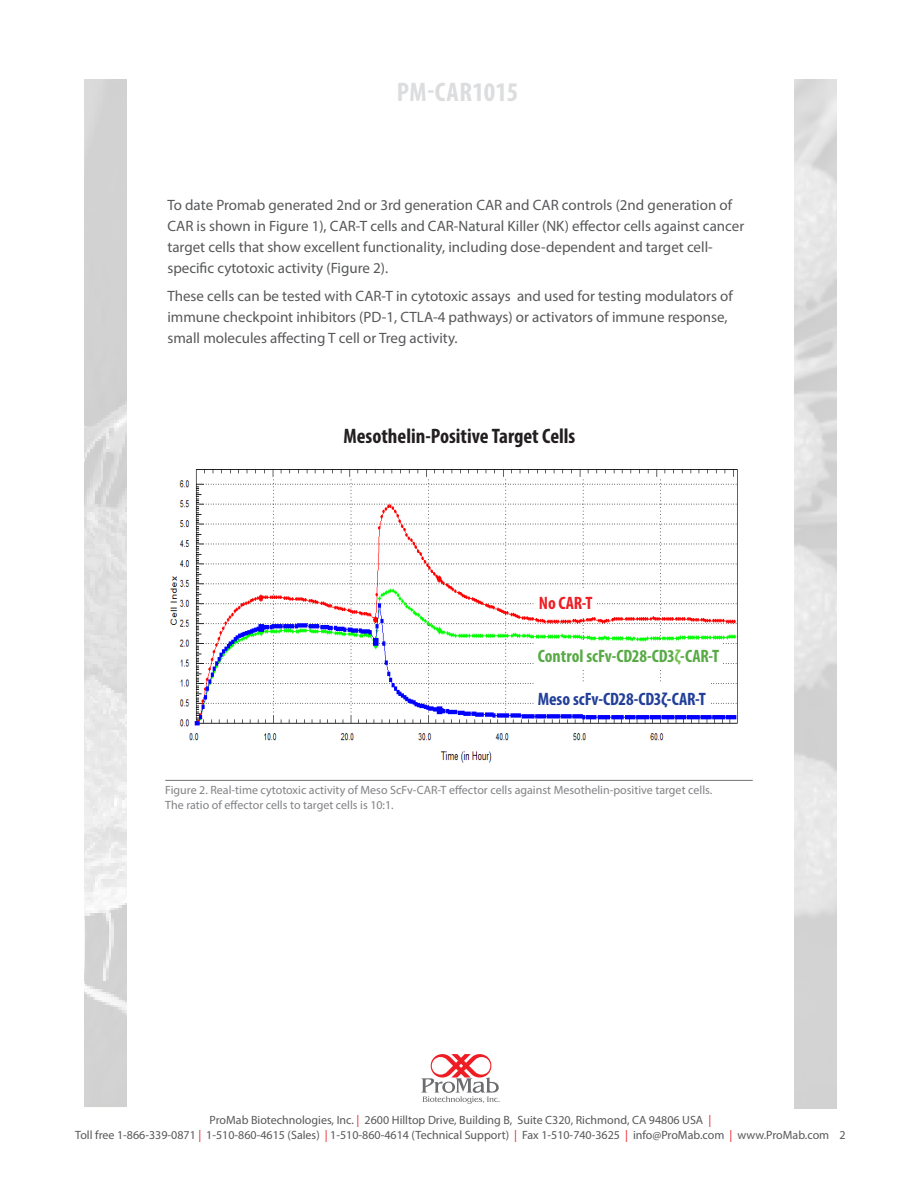
<style>
.page{position:relative;width:918px;height:1188px;background:#fff}
.page>*{position:absolute;margin:0;border:0;box-sizing:border-box;transform-origin:0 0}
.t1{font:700 condensed 27px "Myriad Pro";letter-spacing:.01em;color:#dcdddf}
.t2{font:700 condensed 21px "Myriad Pro";color:#231f20}
.Sidebar_Text{font:700 condensed 18px "Myriad Pro";letter-spacing:-.01em;color:#58aa46}
.Sidebar_Text-2{font:700 condensed 18px "Myriad Pro";letter-spacing:-.01em;color:#223f99}
.Sidebar_Text-3{font:700 condensed 18px "Myriad Pro";color:#ee1d23}
.Body_text{font:15px/21px "Myriad Pro";color:#57585a}
.t3{font:12px/14.4px "Myriad Pro";color:#57585a;text-align:center}
.Figures{font:12px/15px "Myriad Pro";color:#808285}
.s1{color:#77c255}
.s2{color:#ec2127}
</style>
<div class="page">
<svg style="left:421px;top:1054px;width:79px;height:50px"></svg>
<img style="left:84px;top:80px;width:42px;height:1026px">
<hr style="left:165px;top:780px;width:588px;height:1px;background:#808285">
<img style="left:170px;top:469px;width:568px;height:294px">
<div style="left:536px;top:589px;width:60px;height:27px;background:#fff"></div>
<div style="left:535px;top:642px;width:188px;height:26px;background:#fff"></div>
<div style="left:534px;top:682px;width:176px;height:32px;background:#fff"></div>
<h1 class="t1" style="left:397px;top:75px;width:123px">PM-CAR1015</h1>
<p class="Body_text" style="left:167px;top:195px;width:578px">To date Promab generated 2nd or 3rd generation CAR and CAR controls (2nd generation of CAR is shown in Figure 1), CAR-T cells and CAR-Natural Killer (NK) effector cells against cancer target cells that show excellent functionality, including dose-dependent and target cell&shy;specific cytotoxic activity (Figure 2).</p>
<p class="Body_text" style="left:167px;top:285px;width:567px">These cells can be tested with CAR-T in cytotoxic assays and used for testing modulators of immune checkpoint inhibitors (PD-1, CTLA-4 pathways) or activators of immune response, small molecules affecting T cell or Treg activity.</p>
<p class="t2" style="left:343px;top:423px;width:233px">Mesothelin-Positive Target Cells</p>
<p class="Sidebar_Text-3" style="left:539px;top:592px;width:55px">No CAR-T</p>
<p class="Sidebar_Text" style="left:538px;top:645px;width:183px">Control scFv-CD28-CD3<span class="s1">ζ</span>-CAR-T</p>
<p class="Sidebar_Text-2" style="left:538px;top:688px;width:170px">Meso scFv-CD28-CD3ζ-CAR-T</p>
<p class="Figures" style="left:165px;top:783px;width:549px">Figure 2. Real-time cytotoxic activity of Meso ScFv-CAR-T effector cells against Mesothelin-positive target cells.<br>The ratio of effector cells to target cells is 10:1.</p>
<p class="t3" style="left:75px;top:1113px;width:772px">ProMab Biotechnologies, Inc. <span class="s2">|</span> 2600 Hilltop Drive, Building B, Suite C320, Richmond, CA 94806 USA <span class="s2">|<br></span>Toll free 1-866-339-0871 <span class="s2">|</span> 1-510-860-4615 (Sales) <span class="s2">|</span> 1-510-860-4614 (Technical Support) <span class="s2">|</span> Fax 1-510-740-3625 <span class="s2">|</span> info@ProMab.com <span class="s2">|</span> www.ProMab.com 2</p>
</div>
